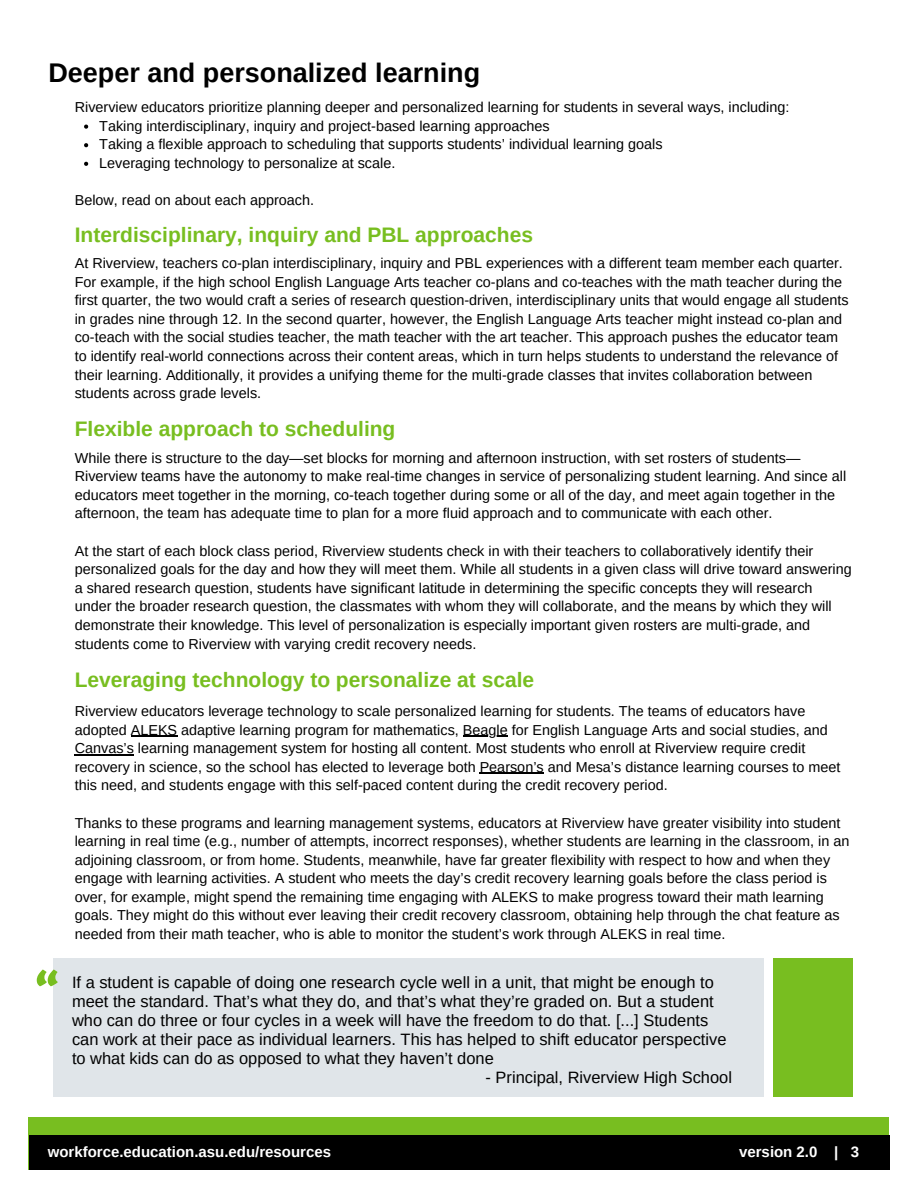
<style>
.page{position:relative;width:918px;height:1188px;background:#fff}
.page>*{position:absolute;margin:0;border:0;box-sizing:border-box;transform-origin:0 0}
.t1{font:900 53.25px "Alegreya Sans";color:#78be20}
.t2{font:700 27px "Arimo";color:#000}
.t3{font:700 21px "Arimo";color:#78be20}
.t4{font:16.5px/19px "Arimo";color:#000}
.t5{font:700 15px "Arimo";color:#fff}
.t6{font:14.4px/18.6px "Arimo";color:#000}
</style>
<div class="page">
<div style="left:29px;top:1118px;width:860px;height:52px;background:#78be20"></div>
<div style="left:29px;top:1135px;width:860px;height:35px;background:#000"></div>
<svg style="left:84px;top:125px;width:4px;height:4px"></svg>
<svg style="left:84px;top:143px;width:4px;height:4px"></svg>
<svg style="left:84px;top:162px;width:4px;height:4px"></svg>
<hr style="left:131px;top:736px;width:46px;height:1px;background:#000">
<hr style="left:463px;top:736px;width:45px;height:1px;background:#000">
<hr style="left:75px;top:754px;width:59px;height:1px;background:#000">
<hr style="left:480px;top:773px;width:64px;height:1px;background:#000">
<div style="left:773px;top:958px;width:80px;height:138px;background:#78be20"></div>
<div style="left:53px;top:958px;width:710px;height:138px;background:#e0e5e9"></div>
<p class="t2" style="left:48px;top:57px;width:433px">Deeper and personalized learning</p>
<p class="t6" style="left:75px;top:98px;width:716px">Riverview educators prioritize planning deeper and personalized learning for students in several ways, including:</p>
<p class="t6" style="left:99px;top:116px;width:452px">Taking interdisciplinary, inquiry and project-based learning approaches</p>
<p class="t6" style="left:99px;top:135px;width:565px">Taking a flexible approach to scheduling that supports students’ individual learning goals</p>
<p class="t6" style="left:99px;top:154px;width:298px">Leveraging technology to personalize at scale.</p>
<p class="t6" style="left:75px;top:191px;width:241px">Below, read on about each approach.</p>
<p class="t3" style="left:75px;top:223px;width:460px">Interdisciplinary, inquiry and PBL approaches</p>
<p class="t6" style="left:75px;top:254px;width:775px">At Riverview, teachers co-plan interdisciplinary, inquiry and PBL experiences with a different team member each quarter.<br>For example, if the high school English Language Arts teacher co-plans and co-teaches with the math teacher during the first quarter, the two would craft a series of research question-driven, interdisciplinary units that would engage all students in grades nine through 12. In the second quarter, however, the English Language Arts teacher might instead co-plan and co-teach with the social studies teacher, the math teacher with the art teacher. This approach pushes the educator team to identify real-world connections across their content areas, which in turn helps students to understand the relevance of their learning. Additionally, it provides a unifying theme for the multi-grade classes that invites collaboration between students across grade levels.</p>
<p class="t3" style="left:75px;top:417px;width:322px">Flexible approach to scheduling</p>
<p class="t6" style="left:75px;top:448px;width:773px">While there is structure to the day—set blocks for morning and afternoon instruction, with set rosters of students— Riverview teams have the autonomy to make real-time changes in service of personalizing student learning. And since all educators meet together in the morning, co-teach together during some or all of the day, and meet again together in the afternoon, the team has adequate time to plan for a more fluid approach and to communicate with each other.</p>
<p class="t6" style="left:75px;top:541px;width:779px">At the start of each block class period, Riverview students check in with their teachers to collaboratively identify their personalized goals for the day and how they will meet them. While all students in a given class will drive toward answering a shared research question, students have significant latitude in determining the specific concepts they will research under the broader research question, the classmates with whom they will collaborate, and the means by which they will demonstrate their knowledge. This level of personalization is especially important given rosters are multi-grade, and students come to Riverview with varying credit recovery needs.</p>
<p class="t3" style="left:75px;top:668px;width:461px">Leveraging technology to personalize at scale</p>
<p class="t6" style="left:75px;top:702px;width:767px">Riverview educators leverage technology to scale personalized learning for students. The teams of educators have adopted ALEKS adaptive learning program for mathematics, Beagle for English Language Arts and social studies, and Canvas’s learning management system for hosting all content. Most students who enroll at Riverview require credit recovery in science, so the school has elected to leverage both Pearson’s and Mesa’s distance learning courses to meet this need, and students engage with this self-paced content during the credit recovery period.</p>
<p class="t6" style="left:75px;top:813px;width:776px">Thanks to these programs and learning management systems, educators at Riverview have greater visibility into student learning in real time (e.g., number of attempts, incorrect responses), whether students are learning in the classroom, in an adjoining classroom, or from home. Students, meanwhile, have far greater flexibility with respect to how and when they engage with learning activities. A student who meets the day’s credit recovery learning goals before the class period is over, for example, might spend the remaining time engaging with ALEKS to make progress toward their math learning goals. They might do this without ever leaving their credit recovery classroom, obtaining help through the chat feature as needed from their math teacher, who is able to monitor the student’s work through ALEKS in real time.</p>
<p class="t1" style="left:35px;top:962px;width:26px">“</p>
<p class="t4" style="left:72px;top:972px;width:656px">If a student is capable of doing one research cycle well in a unit, that might be enough to meet the standard. That’s what they do, and that’s what they’re graded on. But a student who can do three or four cycles in a week will have the freedom to do that. [...] Students can work at their pace as individual learners. This has helped to shift educator perspective to what kids can do as opposed to what they haven’t done</p>
<p class="t4" style="left:486px;top:1068px;width:248px">- Principal, Riverview High School</p>
<p class="t5" style="left:48px;top:1144px;width:285px">workforce.education.asu.edu/resources</p>
<p class="t5" style="left:739px;top:1144px;width:121px">version 2.0 | 3</p>
</div>
